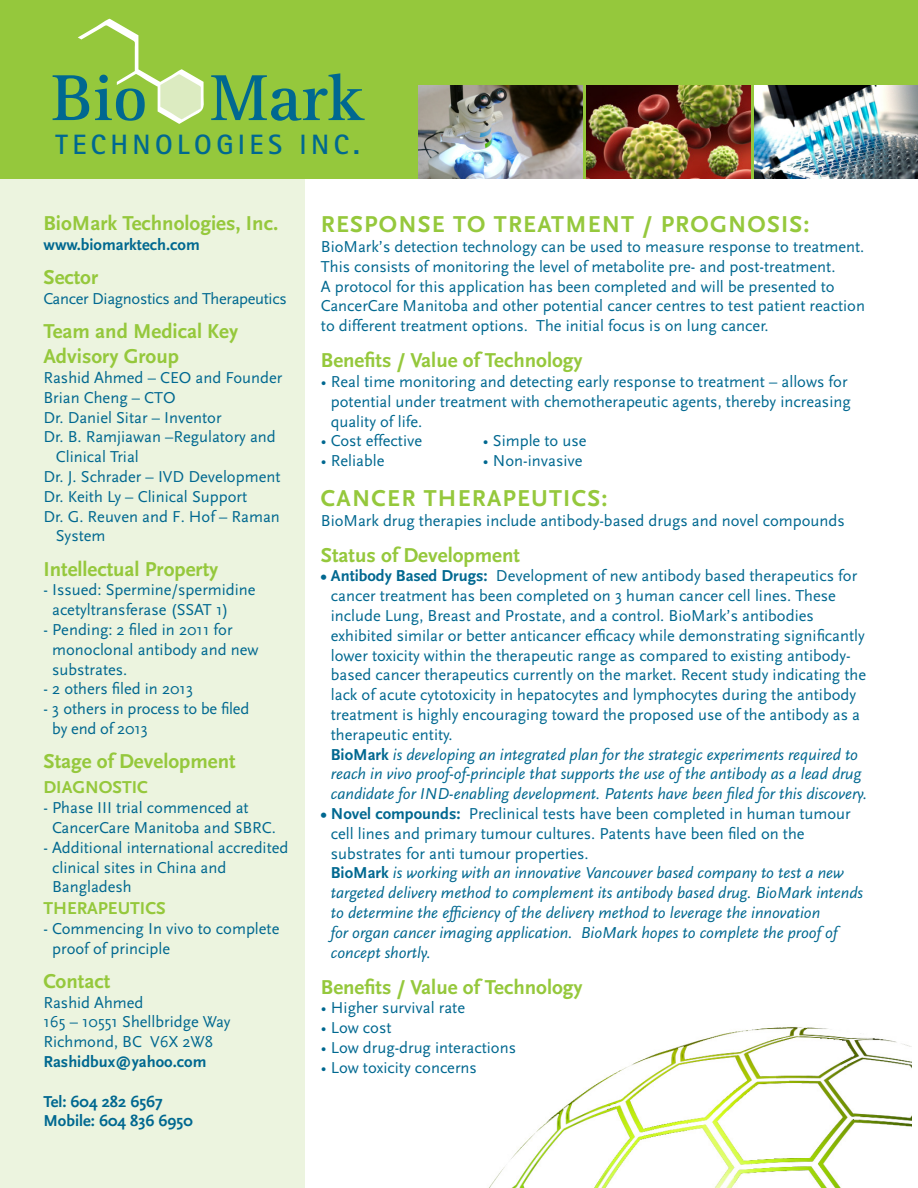
<style>
.page{position:relative;width:918px;height:1188px;background:#fff}
.page>*{position:absolute;margin:0;border:0;box-sizing:border-box;transform-origin:0 0}
.t1{font:700 67.2px "Rotis Serif";color:#006890}
.t2{font:700 28.05px "Rotis Sans Serif";letter-spacing:.16em;color:#006890}
.t3{font:700 24px "Scala Sans";letter-spacing:.05em;color:#95c83c}
.t4{font:700 21px/25.2px "Scala Sans";color:#95c83c}
.t5{font:700 18px "Scala Sans";color:#95c83c}
.t6{font:16.5px/19.8px "Scala Sans";color:#006890}
.t7{font:italic 16.5px/19.8px "Scala Sans";color:#006890}
.t8{font:700 16.5px "Scala Sans";color:#006890}
.t9{font:16.5px "Scala Sans";letter-spacing:-.02em;color:#006890}
.s1{font-weight:700}
.s2{font-style:italic}
.s3{font-weight:700;font-style:normal}
.s4{font-style:normal}
</style>
<div class="page">
<div style="left:0;top:171px;width:305px;height:1017px;background:#ecf4df"></div>
<div style="left:0;top:0;width:918px;height:178px;background:#95c83c"></div>
<svg style="left:78px;top:18px;width:126px;height:106px"></svg>
<img style="left:418px;top:85px;width:164px;height:93px">
<img style="left:754px;top:85px;width:164px;height:93px">
<img style="left:586px;top:85px;width:164px;height:93px">
<img style="left:489px;top:1026px;width:423px;height:162px">
<p class="t1" style="left:52px;top:58px;width:314px">Bio Mark</p>
<p class="t2" style="left:56px;top:126px;width:306px">TECHNOLOGIES INC.</p>
<p class="t4" style="left:43px;top:211px;width:236px">BioMark Technologies, Inc.</p>
<p class="t8" style="left:43px;top:235px;width:158px">www.biomarktech.com</p>
<p class="t4" style="left:43px;top:265px;width:56px">Sector</p>
<p class="t9" style="left:43px;top:289px;width:245px">Cancer Diagnostics and Therapeutics</p>
<p class="t4" style="left:43px;top:319px;width:196px">Team and Medical Key<br>Advisory Group</p>
<p class="t6" style="left:43px;top:368px;width:240px">Rashid Ahmed – CEO and Founder</p>
<p class="t6" style="left:43px;top:388px;width:134px">Brian Cheng – CTO</p>
<p class="t6" style="left:43px;top:408px;width:180px">Dr. Daniel Sitar – Inventor</p>
<p class="t6" style="left:56px;top:427px;width:222px;text-indent:-12px">Dr. B. Ramjiawan –Regulatory and<br>Clinical Trial</p>
<p class="t6" style="left:43px;top:467px;width:239px">Dr. J. Schrader – IVD Development</p>
<p class="t6" style="left:43px;top:487px;width:205px">Dr. Keith Ly – Clinical Support</p>
<p class="t6" style="left:56px;top:507px;width:226px;text-indent:-12px">Dr. G. Reuven and F. Hof – Raman<br>System</p>
<p class="t4" style="left:43px;top:557px;width:176px">Intellectual Property</p>
<p class="t6" style="left:52px;top:580px;width:205px;text-indent:-9px">- Issued: Spermine/spermidine acetyltransferase (SSAT 1)</p>
<p class="t6" style="left:52px;top:620px;width:208px;text-indent:-9px">- Pending: 2 filed in 2011 for monoclonal antibody and new substrates.</p>
<p class="t6" style="left:43px;top:679px;width:151px">- 2 others filed in 2013</p>
<p class="t6" style="left:52px;top:699px;width:199px;text-indent:-9px">- 3 others in process to be filed by end of 2013</p>
<p class="t4" style="left:43px;top:749px;width:194px">Stage of Development</p>
<p class="t5" style="left:43px;top:778px;width:106px">DIAGNOSTIC</p>
<p class="t6" style="left:52px;top:798px;width:225px;text-indent:-9px">- Phase III trial commenced at<br>CancerCare Manitoba and SBRC.</p>
<p class="t6" style="left:52px;top:838px;width:238px;text-indent:-9px">- Additional international accredited clinical sites in China and<br>Bangladesh</p>
<p class="t5" style="left:43px;top:898px;width:124px">THERAPEUTICS</p>
<p class="t6" style="left:52px;top:919px;width:229px;text-indent:-9px">- Commencing In vivo to complete proof of principle</p>
<p class="t4" style="left:43px;top:969px;width:68px">Contact</p>
<p class="t6" style="left:43px;top:993px;width:102px">Rashid Ahmed</p>
<p class="t6" style="left:43px;top:1012px;width:189px">165 – 10551 Shellbridge Way</p>
<p class="t6" style="left:43px;top:1032px;width:171px">Richmond, BC V6X 2W8</p>
<p class="t8" style="left:43px;top:1053px;width:164px">Rashidbux@yahoo.com</p>
<p class="t8" style="left:43px;top:1092px;width:121px">Tel: 604 282 6567</p>
<p class="t8" style="left:43px;top:1112px;width:151px">Mobile: 604 836 6950</p>
<p class="t3" style="left:321px;top:211px;width:490px">RESPONSE TO TREATMENT / PROGNOSIS:</p>
<p class="t6" style="left:321px;top:237px;width:546px">BioMark’s detection technology can be used to measure response to treatment.<br>This consists of monitoring the level of metabolite pre- and post-treatment.<br>A protocol for this application has been completed and will be presented to CancerCare Manitoba and other potential cancer centres to test patient reaction to different treatment options. The initial focus is on lung cancer.</p>
<p class="t4" style="left:321px;top:348px;width:263px">Benefits / Value of Technology</p>
<p class="t6" style="left:331px;top:372px;width:521px;text-indent:-10px">• Real time monitoring and detecting early response to treatment – allows for potential under treatment with chemotherapeutic agents, thereby increasing quality of life.</p>
<p class="t6" style="left:321px;top:431px;width:103px">• Cost effective</p>
<p class="t6" style="left:483px;top:431px;width:105px">• Simple to use</p>
<p class="t6" style="left:321px;top:451px;width:65px">• Reliable</p>
<p class="t6" style="left:483px;top:451px;width:101px">• Non-invasive</p>
<p class="t3" style="left:321px;top:485px;width:288px">CANCER THERAPEUTICS:</p>
<p class="t6" style="left:321px;top:511px;width:525px">BioMark drug therapies include antibody-based drugs and novel compounds</p>
<p class="t4" style="left:321px;top:543px;width:201px">Status of Development</p>
<p class="t6" style="left:331px;top:566px;width:538px;text-indent:-10px"><span class="s1">• Antibody Based Drugs:</span> Development of new antibody based therapeutics for cancer treatment has been completed on 3 human cancer cell lines. These include Lung, Breast and Prostate, and a control. BioMark’s antibodies exhibited similar or better anticancer efficacy while demonstrating significantly lower toxicity within the therapeutic range as compared to existing antibody&shy;based cancer therapeutics currently on the market. Recent study indicating the lack of acute cytotoxicity in hepatocytes and lymphocytes during the antibody treatment is highly encouraging toward the proposed use of the antibody as a therapeutic entity.<br><span class="s1">BioMark</span> <span class="s2">is developing an integrated plan for the strategic experiments required to reach in vivo proof-of-principle that supports the use of the antibody as a lead drug candidate for IND-enabling development. Patents have been filed for this discovery.</span></p>
<p class="t7" style="left:331px;top:804px;width:534px;text-indent:-10px"><span class="s3">• Novel compounds:</span> <span class="s4">Preclinical tests have been completed in human tumour cell lines and primary tumour cultures. Patents have been filed on the substrates for anti tumour properties.<br></span><span class="s3">BioMark</span> is working with an innovative Vancouver based company to test a new targeted delivery method to complement its antibody based drug. BioMark intends to determine the efficiency of the delivery method to leverage the innovation<br>for organ cancer imaging application. BioMark hopes to complete the proof of concept shortly.</p>
<p class="t4" style="left:321px;top:975px;width:263px">Benefits / Value of Technology</p>
<p class="t6" style="left:321px;top:998px;width:146px">• Higher survival rate</p>
<p class="t6" style="left:321px;top:1018px;width:72px">• Low cost</p>
<p class="t6" style="left:321px;top:1038px;width:197px">• Low drug-drug interactions</p>
<p class="t6" style="left:321px;top:1058px;width:158px">• Low toxicity concerns</p>
</div>
